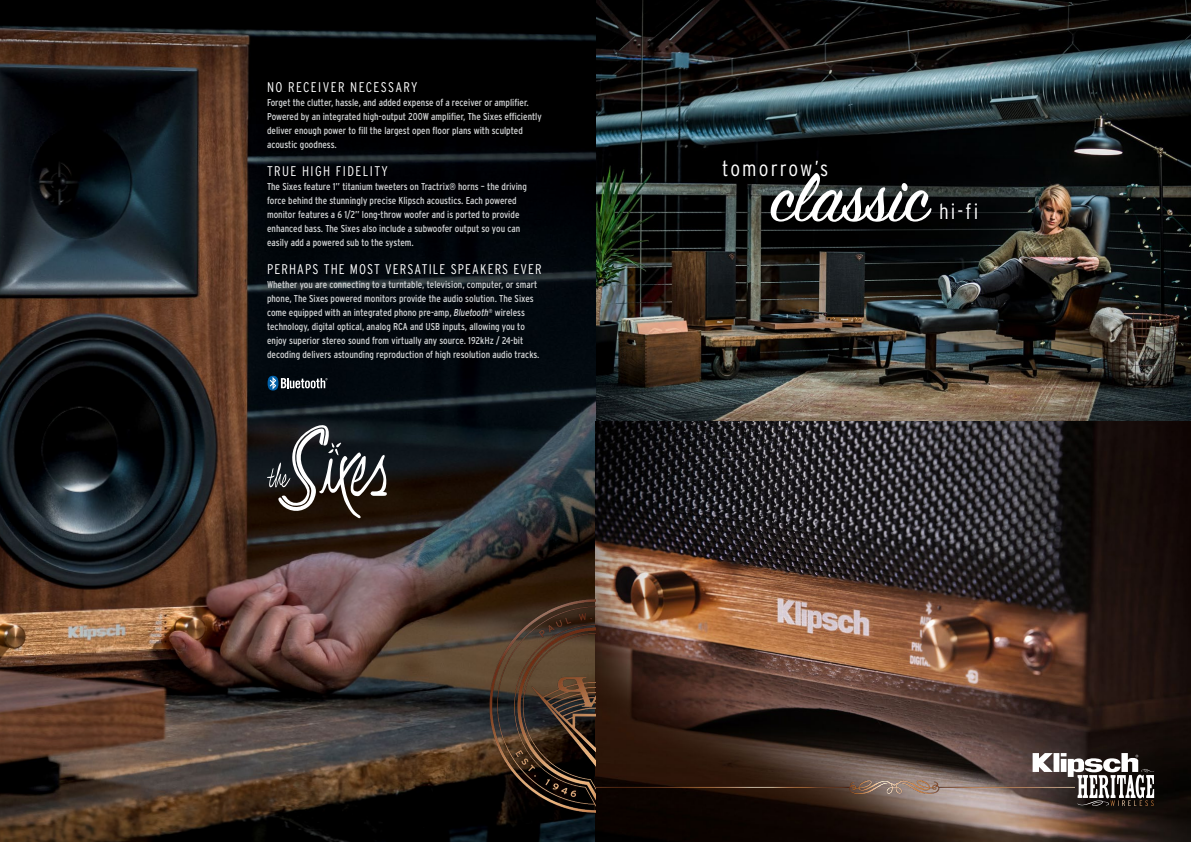
<style>
.page{position:relative;width:1191px;height:842px;background:#fff}
.page>*{position:absolute;margin:0;border:0;box-sizing:border-box;transform-origin:0 0}
.t1{font:76.6px "Sign Painter House Script";color:#fff}
.t2{font:300 condensed 21.6px "Interstate";letter-spacing:.1em;color:#fff}
.t3{font:300 condensed 14px "Interstate";letter-spacing:.1em;color:#fff}
.t4{font:300 condensed 14px "Interstate";letter-spacing:.08em;color:#fff}
.t5{font:condensed 10px/14px "Interstate";color:#d1d3d4}
.s1{font-style:italic}
</style>
<div class="page">
<img style="left:0;top:0;width:1191px;height:842px">
<img style="left:473px;top:578px;width:122px;height:253px">
<svg style="left:1032px;top:753px;width:122px;height:53px"></svg>
<svg style="left:268px;top:376px;width:59px;height:14px"></svg>
<svg style="left:267px;top:425px;width:120px;height:93px;background:#434241"></svg>
<img style="left:595px;top:758px;width:479px;height:54px">
<h3 class="t3" style="left:267px;top:79px;width:152px">NO RECEIVER NECESSARY</h3>
<p class="t5" style="left:267px;top:96px;width:276px">Forget the clutter, hassle, and added expense of a receiver or amplifier.<br>Powered by an integrated high-output 200W amplifier, The Sixes efficiently deliver enough power to fill the largest open floor plans with sculpted acoustic goodness.</p>
<h3 class="t3" style="left:267px;top:163px;width:122px">TRUE HIGH FIDELITY</h3>
<p class="t5" style="left:267px;top:180px;width:261px">The Sixes feature 1” titanium tweeters on Tractrix® horns – the driving force behind the stunningly precise Klipsch acoustics. Each powered monitor features a 6 1/2” long-throw woofer and is ported to provide enhanced bass. The Sixes also include a subwoofer output so you can easily add a powered sub to the system.</p>
<h3 class="t4" style="left:267px;top:261px;width:276px">PERHAPS THE MOST VERSATILE SPEAKERS EVER</h3>
<p class="t5" style="left:267px;top:278px;width:274px">Whether you are connecting to a turntable, television, computer, or smart phone, The Sixes powered monitors provide the audio solution. The Sixes come equipped with an integrated phono pre-amp, <span class="s1">Bluetooth</span><sup>®</sup> wireless technology, digital optical, analog RCA and USB inputs, allowing you to enjoy superior stereo sound from virtually any source. 192kHz / 24-bit decoding delivers astounding reproduction of high resolution audio tracks.</p>
<h2 class="t2" style="left:722px;top:156px;width:108px">tomorrow’s</h2>
<h1 class="t1" style="left:770px;top:151px;width:160px">classic</h1>
<h2 class="t2" style="left:939px;top:199px;width:41px">hi-fi</h2>
</div>
